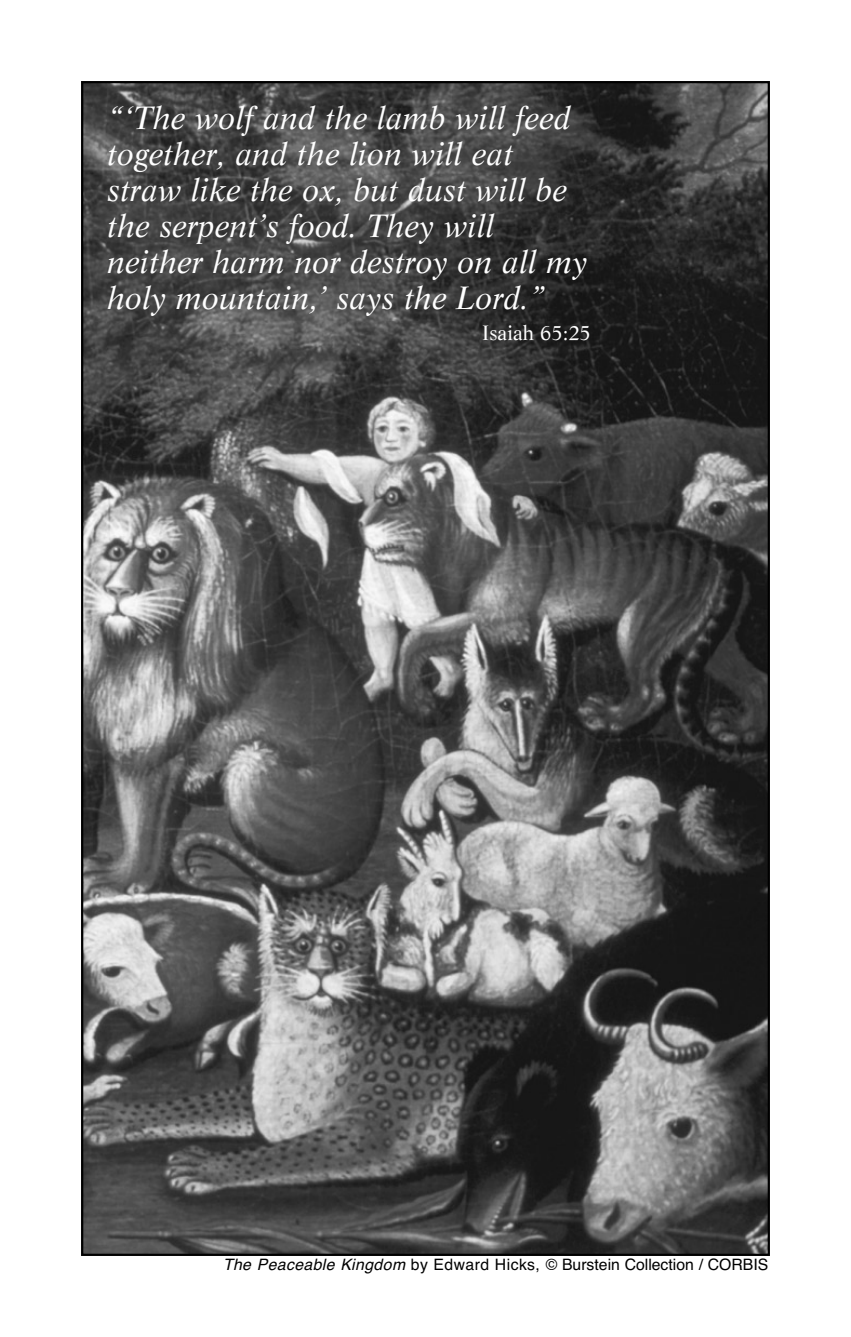
<style>
.page{position:relative;width:851px;height:1337px;background:#fff}
.page>*{position:absolute;margin:0;border:0;box-sizing:border-box;transform-origin:0 0}
.t1{font:italic 31.5px/36px "Life";color:#fff}
.t2{font:20.25px "Life";color:#fff}
.t3{font:15.75px "Helvetica";color:#000}
.s1{font-style:italic}
</style>
<div class="page">
<img style="left:84px;top:84px;width:683px;height:1169px">
<p class="t1" style="left:107px;top:102px;width:482px">“‘The wolf and the lamb will feed together, and the lion will eat straw like the ox, but dust will be the serpent’s food. They will neither harm nor destroy on all my holy mountain,’ says the Lord.”</p>
<p class="t2" style="left:482px;top:325px;width:110px">Isaiah 65:25</p>
<p class="t3" style="left:223px;top:1259px;width:546px"><span class="s1">The Peaceable Kingdom</span> by Edward Hicks, © Burstein Collection / CORBIS</p>
</div>
